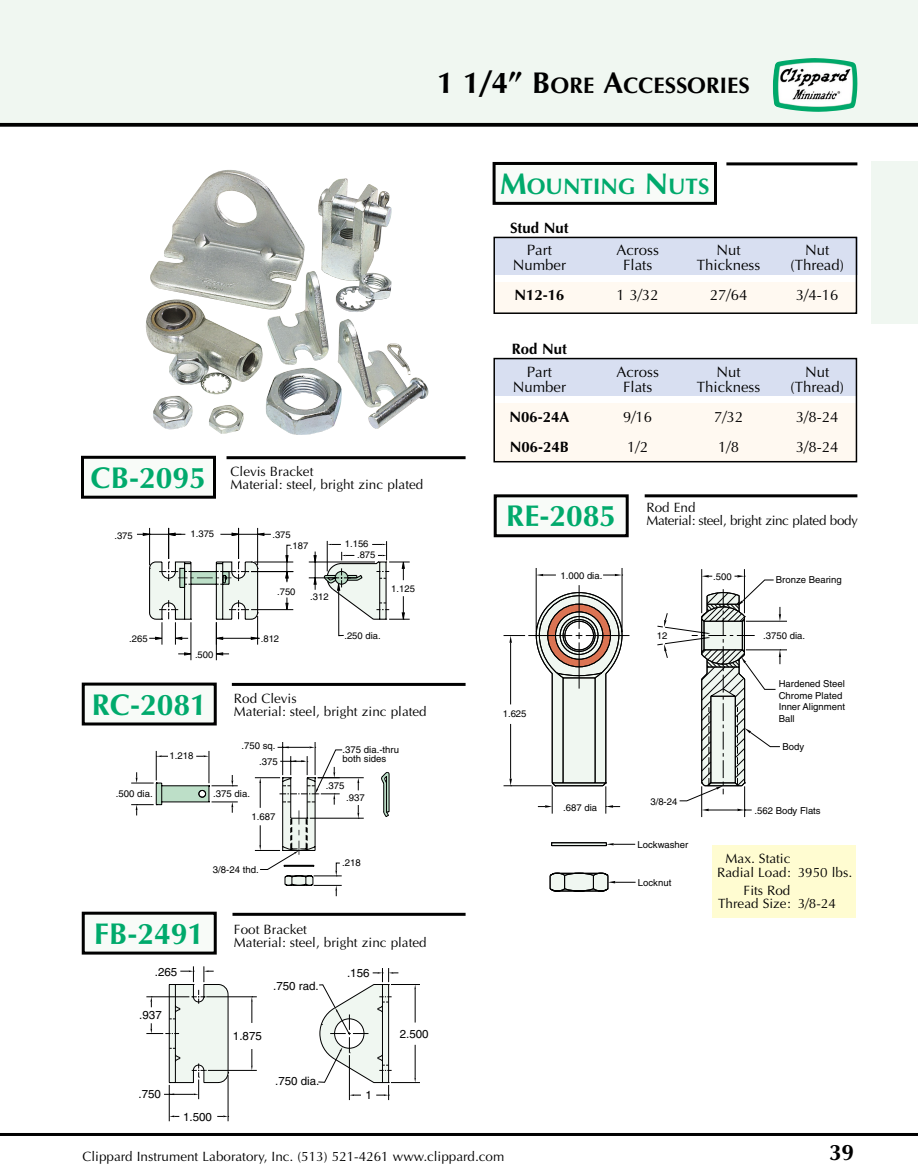
<style>
.page{position:relative;width:918px;height:1172px;background:#fff}
.page>*{position:absolute;margin:0;border:0;box-sizing:border-box;transform-origin:0 0}
.t1{font:700 30px "Optima";color:#00aa6c}
.t2{font:700 22.5px "Optima";color:#000}
.t3{font:700 22.5px "Optima";color:#00aa6c}
.t4{font:15px "Optima";color:#000}
.t5{font:700 15px "Optima";color:#000}
.t6{font:13.5px/13.5px "Optima";color:#000}
.t7{font:13.5px/13.5px "Optima";letter-spacing:-.03em;color:#000}
.t8{font:11.55px "Helvetica";color:#000}
.t9{font:9.6px/11.6px "Helvetica";color:#000}
.t10{font:9.45px/11.4px "Helvetica";color:#000}
.s1{font-size:30px}
</style>
<div class="page">
<div style="left:0;top:0;width:918px;height:124px;background:#f0f7f1"></div>
<hr style="left:0;top:1133px;width:918px;height:3px;background:#000">
<img style="left:773px;top:58px;width:84px;height:54px">
<svg style="left:0;top:123px;width:918px;height:4px;background:#131313"></svg>
<div style="left:871px;top:162px;width:47px;height:162px;background:#f0f7f1"></div>
<div style="left:494px;top:403px;width:362px;height:59px;background:#fff9f1"></div>
<div style="left:495px;top:359px;width:361px;height:37px;background:#d8dff1"></div>
<div style="left:494px;top:282px;width:362px;height:31px;background:#fff9f1"></div>
<div style="left:494px;top:237px;width:363px;height:38px;background:#d8dff1"></div>
<div style="left:493px;top:237px;width:364px;height:77px;border:2px solid #000"></div>
<div style="left:493px;top:358px;width:364px;height:104px;border:2px solid #000"></div>
<hr style="left:282px;top:742px;width:1px;height:33px;background:#000">
<hr style="left:315px;top:742px;width:1px;height:33px;background:#000">
<svg style="left:131px;top:746px;width:259px;height:150px"></svg>
<div style="left:83px;top:684px;width:132px;height:40px;background:#f8fbf8"></div>
<div style="left:82px;top:682px;width:135px;height:43px;border:3px solid #000"></div>
<hr style="left:232px;top:683px;width:234px;height:3px;background:#000">
<hr style="left:149px;top:528px;width:1px;height:37px;background:#000">
<hr style="left:137px;top:534px;width:34px;height:1px;background:#000">
<hr style="left:168px;top:528px;width:1px;height:31px;background:#000">
<hr style="left:238px;top:528px;width:1px;height:31px;background:#000">
<hr style="left:257px;top:528px;width:1px;height:37px;background:#000">
<hr style="left:191px;top:622px;width:1px;height:38px;background:#000">
<hr style="left:216px;top:622px;width:1px;height:38px;background:#000">
<svg style="left:178px;top:652px;width:14px;height:3px"></svg>
<svg style="left:215px;top:652px;width:14px;height:3px"></svg>
<svg style="left:143px;top:532px;width:267px;height:112px"></svg>
<hr style="left:227px;top:456px;width:239px;height:3px;background:#000">
<div style="left:82px;top:457px;width:132px;height:40px;background:#f8fbf8"></div>
<div style="left:81px;top:456px;width:135px;height:42px;border:3px solid #000"></div>
<div style="left:83px;top:913px;width:132px;height:40px;background:#f8fbf8"></div>
<div style="left:82px;top:911px;width:135px;height:43px;border:3px solid #000"></div>
<hr style="left:233px;top:912px;width:233px;height:3px;background:#000">
<hr style="left:169px;top:1084px;width:1px;height:37px;background:#000">
<hr style="left:228px;top:1075px;width:1px;height:46px;background:#000">
<svg style="left:169px;top:1115px;width:10px;height:2px"></svg>
<svg style="left:217px;top:1115px;width:12px;height:2px"></svg>
<svg style="left:146px;top:966px;width:274px;height:134px"></svg>
<hr style="left:746px;top:621px;width:41px;height:1px;background:#000">
<hr style="left:746px;top:649px;width:41px;height:1px;background:#000">
<svg style="left:504px;top:568px;width:277px;height:249px"></svg>
<svg style="left:549px;top:603px;width:196px;height:289px"></svg>
<div style="left:495px;top:496px;width:132px;height:40px;background:#f8fbf8"></div>
<div style="left:494px;top:494px;width:135px;height:43px;border:3px solid #000"></div>
<hr style="left:645px;top:494px;width:212px;height:3px;background:#000">
<img style="left:149px;top:170px;width:280px;height:259px">
<hr style="left:726px;top:162px;width:131px;height:3px;background:#000">
<div style="left:494px;top:163px;width:222px;height:40px;background:#f8fbf8"></div>
<div style="left:493px;top:162px;width:224px;height:43px;border:3px solid #000"></div>
<div style="left:712px;top:845px;width:144px;height:73px;background:#fffcd1"></div>
<h2 class="t2" style="left:437px;top:76px;width:314px"><span class="s1">1 1/4” B</span>ORE <span class="s1">A</span>CCESSORIES</h2>
<h2 class="t3" style="left:500px;top:177px;width:211px"><span class="s1">M</span>OUNTING <span class="s1">N</span>UTS</h2>
<p class="t5" style="left:510px;top:221px;width:60px">Stud Nut</p>
<p class="t4" style="left:527px;top:244px;width:26px">Part</p>
<p class="t4" style="left:616px;top:244px;width:44px">Across</p>
<p class="t4" style="left:717px;top:244px;width:26px">Nut</p>
<p class="t4" style="left:805px;top:244px;width:26px">Nut</p>
<p class="t4" style="left:513px;top:259px;width:55px">Number</p>
<p class="t4" style="left:623px;top:259px;width:31px">Flats</p>
<p class="t4" style="left:697px;top:259px;width:65px">Thickness</p>
<p class="t4" style="left:791px;top:259px;width:55px">(Thread)</p>
<p class="t5" style="left:514px;top:289px;width:52px">N12-16</p>
<p class="t4" style="left:617px;top:289px;width:44px">1 3/32</p>
<p class="t4" style="left:710px;top:289px;width:39px">27/64</p>
<p class="t4" style="left:796px;top:289px;width:44px">3/4-16</p>
<h1 class="t1" style="left:91px;top:465px;width:117px">CB-2095</h1>
<p class="t6" style="left:231px;top:465px;width:194px">Clevis Bracket<br>Material: steel, bright zinc plated</p>
<p class="t10" style="left:114px;top:531px;width:20px">.375</p>
<p class="t10" style="left:191px;top:529px;width:25px">1.375</p>
<p class="t10" style="left:272px;top:530px;width:20px">.375</p>
<p class="t10" style="left:290px;top:540px;width:20px">.187</p>
<p class="t10" style="left:129px;top:634px;width:20px">.265</p>
<p class="t10" style="left:195px;top:649px;width:20px">.500</p>
<p class="t10" style="left:277px;top:586px;width:20px">.750</p>
<p class="t10" style="left:261px;top:633px;width:20px">.812</p>
<p class="t10" style="left:310px;top:591px;width:20px">.312</p>
<p class="t10" style="left:357px;top:539px;width:20px;text-indent:-12px">1.156 .875</p>
<p class="t10" style="left:391px;top:584px;width:25px">1.125</p>
<p class="t10" style="left:344px;top:631px;width:38px">.250 dia.</p>
<h1 class="t1" style="left:92px;top:692px;width:117px">RC-2081</h1>
<p class="t6" style="left:234px;top:692px;width:194px">Rod Clevis<br>Material: steel, bright zinc plated</p>
<p class="t9" style="left:170px;top:751px;width:26px">1.218</p>
<p class="t9" style="left:241px;top:741px;width:36px">.750 sq.</p>
<p class="t9" style="left:343px;top:746px;width:58px;line-height:9px">.375 dia.-thru both sides</p>
<p class="t9" style="left:259px;top:756px;width:20px">.375</p>
<p class="t9" style="left:116px;top:789px;width:38px">.500 dia.</p>
<p class="t9" style="left:213px;top:788px;width:38px">.375 dia.</p>
<p class="t9" style="left:252px;top:811px;width:26px">1.687</p>
<p class="t9" style="left:213px;top:864px;width:47px">3/8-24 thd.</p>
<p class="t9" style="left:326px;top:780px;width:20px">.375</p>
<p class="t9" style="left:346px;top:792px;width:20px">.937</p>
<p class="t9" style="left:342px;top:858px;width:20px">.218</p>
<h1 class="t1" style="left:94px;top:921px;width:112px">FB-2491</h1>
<p class="t8" style="left:155px;top:967px;width:24px">.265</p>
<p class="t8" style="left:139px;top:1010px;width:24px">.937</p>
<p class="t8" style="left:139px;top:1089px;width:24px">.750</p>
<p class="t8" style="left:183px;top:1113px;width:30px">1.500</p>
<p class="t6" style="left:234px;top:923px;width:75px">Foot Bracket</p>
<p class="t6" style="left:234px;top:937px;width:194px">Material: steel, bright zinc plated</p>
<p class="t8" style="left:273px;top:981px;width:47px">.750 rad.</p>
<p class="t8" style="left:233px;top:1031px;width:30px">1.875</p>
<p class="t8" style="left:275px;top:1076px;width:46px">.750 dia.</p>
<p class="t8" style="left:347px;top:968px;width:24px">.156</p>
<p class="t8" style="left:366px;top:1090px;width:8px">1</p>
<p class="t8" style="left:400px;top:1029px;width:30px">2.500</p>
<p class="t5" style="left:512px;top:343px;width:57px">Rod Nut</p>
<p class="t4" style="left:527px;top:365px;width:26px">Part</p>
<p class="t4" style="left:616px;top:365px;width:44px">Across</p>
<p class="t4" style="left:717px;top:365px;width:26px">Nut</p>
<p class="t4" style="left:805px;top:365px;width:26px">Nut</p>
<p class="t4" style="left:513px;top:380px;width:55px">Number</p>
<p class="t4" style="left:623px;top:380px;width:31px">Flats</p>
<p class="t4" style="left:697px;top:380px;width:65px">Thickness</p>
<p class="t4" style="left:791px;top:380px;width:55px">(Thread)</p>
<p class="t5" style="left:509px;top:410px;width:62px">N06-24A</p>
<p class="t4" style="left:623px;top:410px;width:31px">9/16</p>
<p class="t4" style="left:714px;top:410px;width:31px">7/32</p>
<p class="t4" style="left:796px;top:410px;width:44px">3/8-24</p>
<p class="t5" style="left:510px;top:440px;width:61px">N06-24B</p>
<p class="t4" style="left:627px;top:440px;width:22px">1/2</p>
<p class="t4" style="left:718px;top:440px;width:22px">1/8</p>
<p class="t4" style="left:796px;top:440px;width:44px">3/8-24</p>
<h1 class="t1" style="left:506px;top:504px;width:112px">RE-2085</h1>
<p class="t7" style="left:647px;top:502px;width:213px">Rod End<br>Material: steel, bright zinc plated body</p>
<p class="t9" style="left:560px;top:570px;width:43px">1.000 dia.</p>
<p class="t9" style="left:503px;top:709px;width:25px">1.625</p>
<p class="t9" style="left:563px;top:802px;width:35px">.687 dia</p>
<p class="t9" style="left:657px;top:630px;width:12px">12</p>
<p class="t9" style="left:650px;top:796px;width:29px">3/8-24</p>
<p class="t9" style="left:638px;top:839px;width:52px">Lockwasher</p>
<p class="t9" style="left:638px;top:877px;width:35px">Locknut</p>
<p class="t9" style="left:713px;top:572px;width:20px">.500</p>
<p class="t9" style="left:776px;top:575px;width:67px">Bronze Bearing</p>
<p class="t9" style="left:763px;top:630px;width:43px">.3750 dia.</p>
<p class="t9" style="left:779px;top:679px;width:68px">Hardened Steel<br>Chrome Plated<br>Inner Alignment<br>Ball</p>
<p class="t9" style="left:782px;top:742px;width:23px">Body</p>
<p class="t9" style="left:754px;top:806px;width:68px">.562 Body Flats</p>
<p class="t6" style="left:717px;top:853px;width:136px;text-indent:8px">Max. Static<br>Radial Load: 3950 lbs.</p>
<p class="t6" style="left:718px;top:884px;width:119px;text-indent:26px">Fits Rod<br>Thread Size: 3/8-24</p>
<p class="t6" style="left:82px;top:1150px;width:423px">Clippard Instrument Laboratory, Inc. (513) 521-4261 www.clippard.com</p>
<h2 class="t2" style="left:829px;top:1143px;width:27px">39</h2>
</div>
